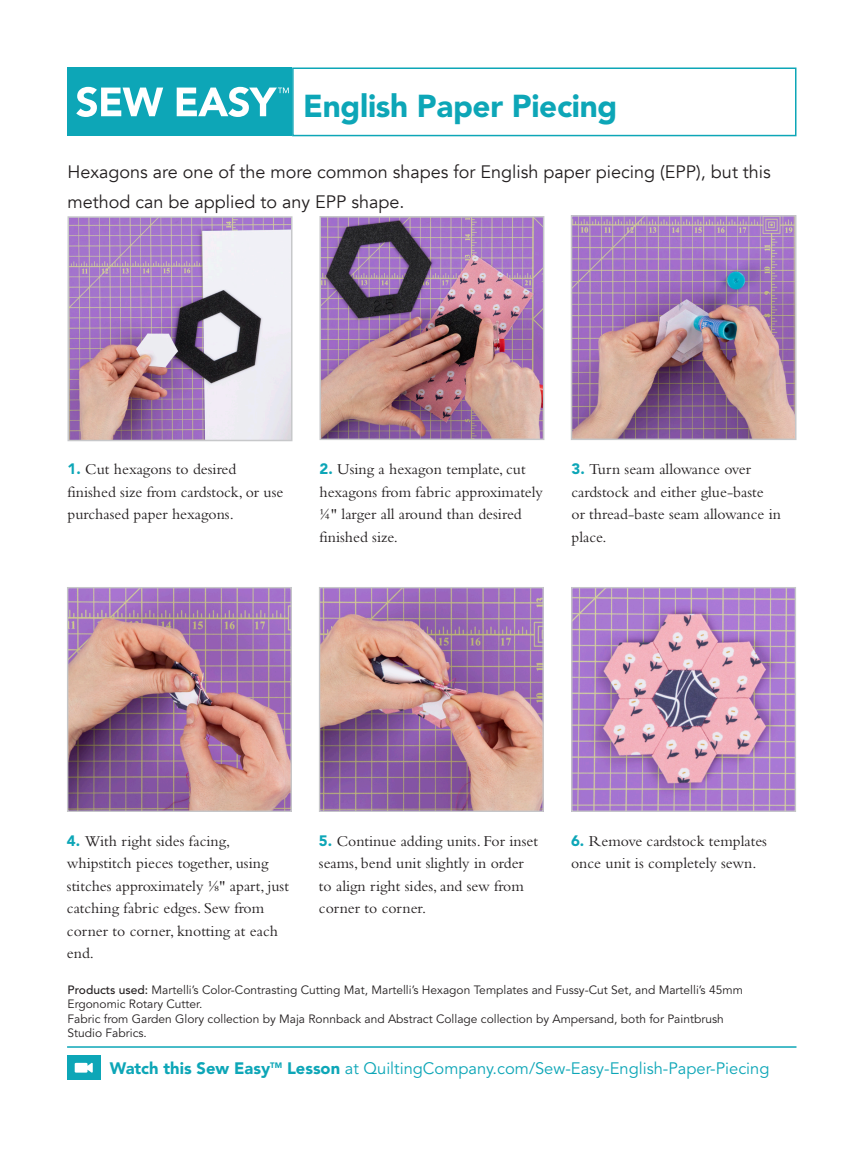
<style>
.page{position:relative;width:864px;height:1161px;background:#fff}
.page>*{position:absolute;margin:0;border:0;box-sizing:border-box;transform-origin:0 0}
.SewEasy_Headline{font:900 31.5px "Avenir LT Std";letter-spacing:-.01em;color:#0da6b7}
.Deck{font:18px/30px "Avenir";color:#231f20}
.Note_txt{font:16.5px "Avenir LT Std";color:#0da6b7}
.Body_Text{font:15.75px/22.5px "Bembo Std";color:#231f20}
.MQ_Text{font:12px/14.4px "Avenir LT Std";color:#231f20}
.s1{font-family:"Avenir LT Std";font-weight:900;font-size:15px;color:#0da6b7}
.s2{font-weight:500}
.s3{font-weight:900}
</style>
<div class="page">
<img style="left:574px;top:218px;width:219px;height:219px">
<div style="left:571px;top:215px;width:225px;height:225px;border:2px solid #c6c7c9"></div>
<img style="left:69px;top:589px;width:221px;height:221px">
<div style="left:67px;top:587px;width:225px;height:225px;border:1px solid #c6c7c9"></div>
<div style="left:67px;top:1055px;width:34px;height:25px;background:#0da6b7"></div>
<svg style="left:75px;top:1063px;width:18px;height:10px"></svg>
<div style="left:68px;top:68px;width:224px;height:68px;background:#0da6b7"></div>
<hr style="left:67px;top:1046px;width:729px;height:2px;background:#0da6b7">
<img style="left:71px;top:219px;width:218px;height:219px">
<div style="left:68px;top:216px;width:224px;height:225px;border:2px solid #c7c8ca"></div>
<img style="left:323px;top:219px;width:218px;height:218px">
<div style="left:320px;top:216px;width:224px;height:224px;border:2px solid #c6c7c9"></div>
<div style="left:292px;top:68px;width:504px;height:68px;border:2px solid #0da6b7"></div>
<svg style="left:76px;top:87px;width:213px;height:30px"></svg>
<img style="left:321px;top:589px;width:221px;height:221px">
<div style="left:319px;top:587px;width:225px;height:225px;border:1px solid #c6c7c9"></div>
<img style="left:573px;top:589px;width:221px;height:221px">
<div style="left:571px;top:587px;width:225px;height:225px;border:1px solid #c6c7c9"></div>
<p class="SewEasy_Headline" style="left:303px;top:87px;width:316px">English Paper Piecing</p>
<p class="Deck" style="left:68px;top:157px;width:705px">Hexagons are one of the more common shapes for English paper piecing (EPP), but this method can be applied to any EPP shape.</p>
<p class="Body_Text" style="left:68px;top:458px;width:217px"><span class="s1">1.</span> Cut hexagons to desired finished size from cardstock, or use purchased paper hexagons.</p>
<p class="Body_Text" style="left:320px;top:458px;width:225px"><span class="s1">2.</span> Using a hexagon template, cut hexagons from fabric approximately ¼" larger all around than desired finished size.</p>
<p class="Body_Text" style="left:572px;top:458px;width:211px"><span class="s1">3.</span> Turn seam allowance over cardstock and either glue-baste<br>or thread-baste seam allowance in place.</p>
<p class="Body_Text" style="left:67px;top:829px;width:223px"><span class="s1">4.</span> With right sides facing, whipstitch pieces together, using stitches approximately ⅛" apart, just catching fabric edges. Sew from corner to corner, knotting at each end.</p>
<p class="Body_Text" style="left:319px;top:829px;width:221px"><span class="s1">5.</span> Continue adding units. For inset seams, bend unit slightly in order to align right sides, and sew from corner to corner.</p>
<p class="Body_Text" style="left:571px;top:829px;width:197px"><span class="s1">6.</span> Remove cardstock templates once unit is completely sewn.</p>
<p class="MQ_Text" style="left:68px;top:983px;width:677px"><span class="s2">Products used:</span> Martelli’s Color-Contrasting Cutting Mat, Martelli’s Hexagon Templates and Fussy-Cut Set, and Martelli’s 45mm<br>Ergonomic Rotary Cutter.</p>
<p class="MQ_Text" style="left:68px;top:1012px;width:658px">Fabric from Garden Glory collection by Maja Ronnback and Abstract Collage collection by Ampersand, both for Paintbrush<br>Studio Fabrics.</p>
<p class="Note_txt" style="left:110px;top:1059px;width:661px"><span class="s3">Watch this Sew Easy</span><sup>TM</sup> <span class="s3">Lesson</span> at QuiltingCompany.com/Sew-Easy-English-Paper-Piecing</p>
</div>
